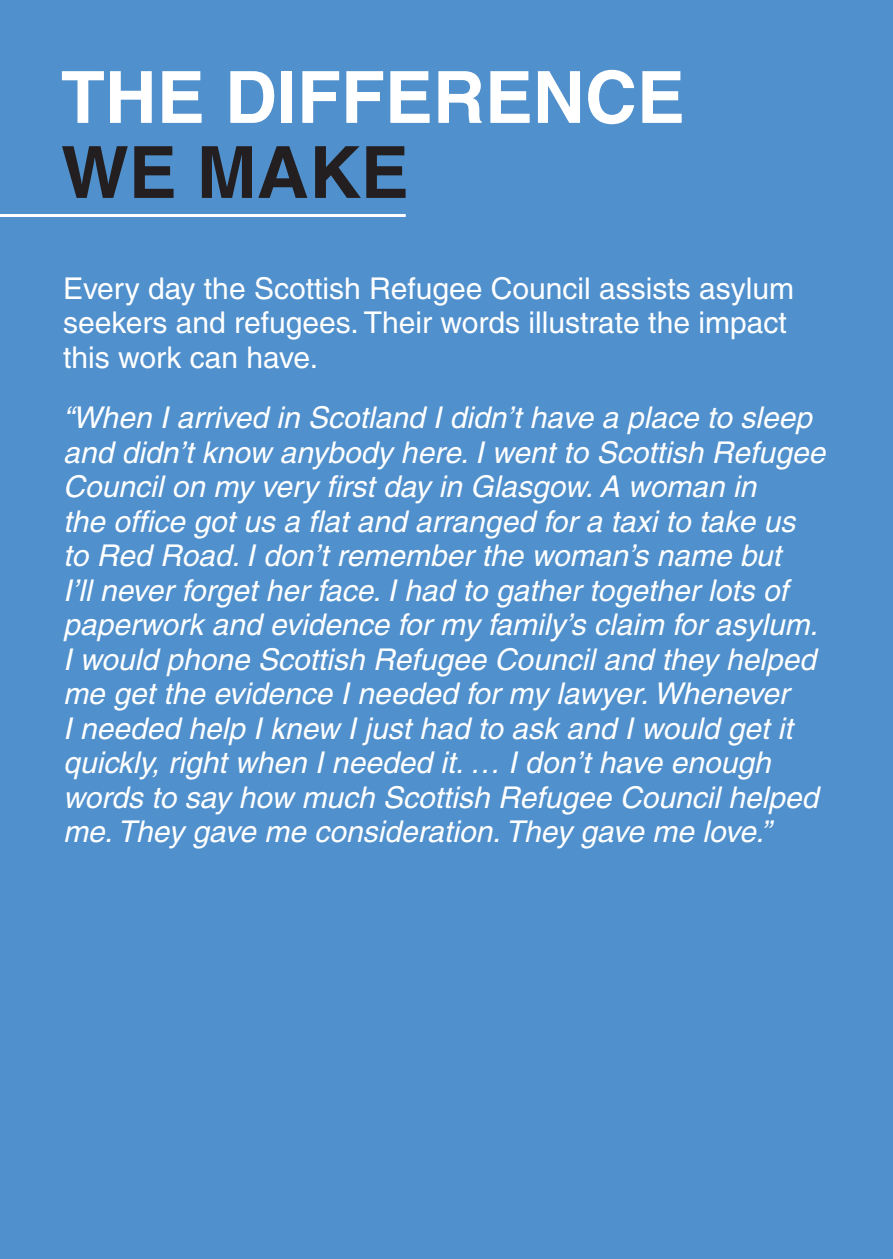
<style>
.page{position:relative;width:893px;height:1259px;background:#5090cc}
.page>*{position:absolute;margin:0;border:0;box-sizing:border-box;transform-origin:0 0}
.t1{font:700 72px/75px "Helvetica";color:#fff}
.t2{font:italic 30px/34.5px "Helvetica";color:#fff}
.t3{font:30px/34.5px "Helvetica CE";color:#fff}
.s1{color:#231f20}
</style>
<div class="page">
<hr style="left:0;top:214px;width:406px;height:3px;background:#fff">
<p class="t1" style="left:61px;top:59px;width:626px">THE DIFFERENCE<br><span class="s1">WE MAKE</span></p>
<p class="t3" style="left:63px;top:271px;width:733px">Every day the Scottish Refugee Council assists asylum seekers and refugees. Their words illustrate the impact this work can have.</p>
<p class="t2" style="left:63px;top:400px;width:763px">“When I arrived in Scotland I didn’t have a place to sleep and didn’t know anybody here. I went to Scottish Refugee Council on my very first day in Glasgow. A woman in<br>the office got us a flat and arranged for a taxi to take us to Red Road. I don’t remember the woman’s name but<br>I’ll never forget her face. I had to gather together lots of paperwork and evidence for my family’s claim for asylum.<br>I would phone Scottish Refugee Council and they helped me get the evidence I needed for my lawyer. Whenever<br>I needed help I knew I just had to ask and I would get it quickly, right when I needed it. … I don’t have enough words to say how much Scottish Refugee Council helped me. They gave me consideration. They gave me love.”</p>
</div>
